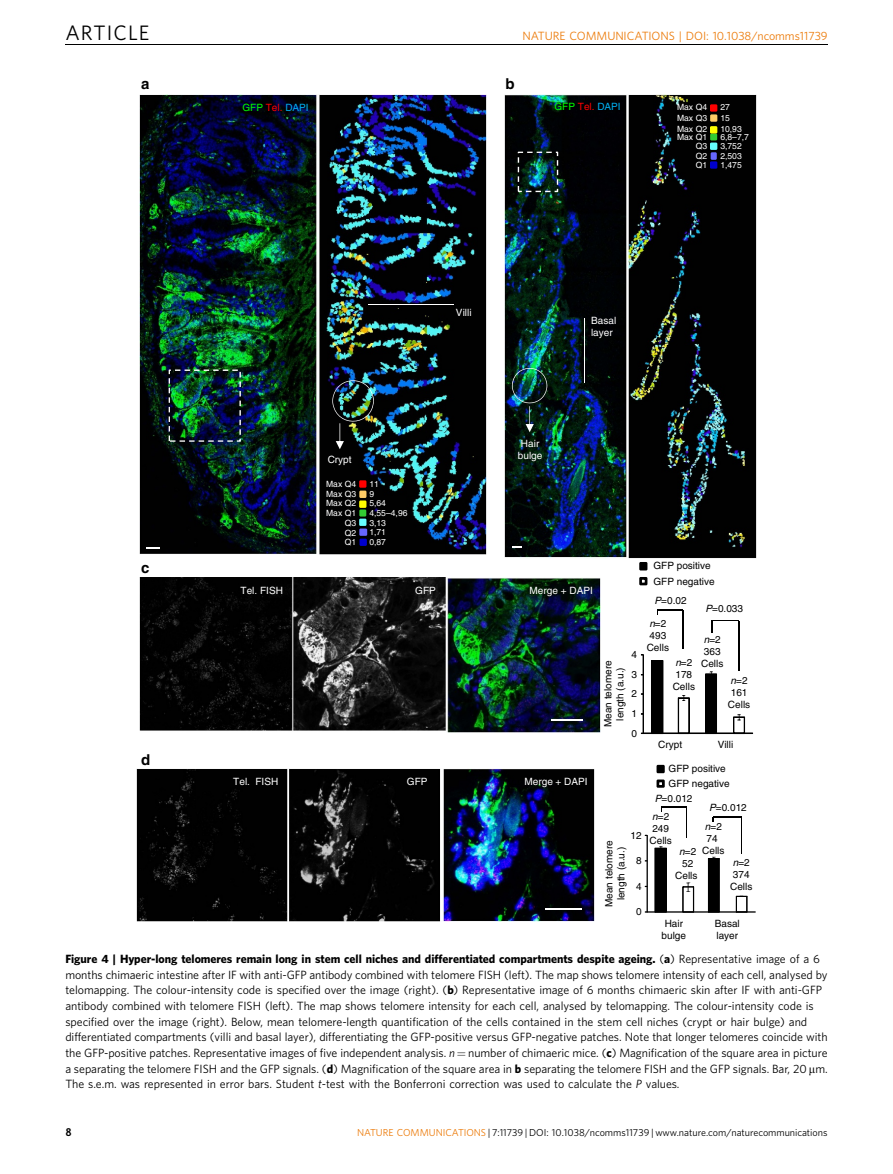
<style>
.page{position:relative;width:893px;height:1174px;background:#fff}
.page>*{position:absolute;margin:0;border:0;box-sizing:border-box;transform-origin:0 0}
.t1{font:20.85px "Adv O Tea 1 a 7398";letter-spacing:.055em;color:#000}
.t2{font:700 15px "Helvetica";color:#000}
.t3{font:12px/15.8px "Adv O Tea 1 a 7398";color:#000}
.t4{font:12px "Adv O Tcb 88 df 00";color:#000}
.t5{font:12px "Adv O Tea 1 a 7398";color:#ec7b0a}
.t6{font:10.8px "Adv T Tda 6 f 6 cb 8.B";color:#000}
.t7{font:10.05px/12px "Helvetica";color:#000}
.t8{font:10.05px "Adv O Tea 1 a 7398";color:#000}
.t9{font:10.05px/12px "Helvetica";color:#fff;text-align:center}
.t10{font:10.05px "Helvetica";color:#f00}
.t11{font:8.55px "Helvetica";color:#fff}
.s1{color:#0f0}
.s2{color:#00b0f0}
.s3{font-style:italic}
.s4{font-family:"Adv O Tea 1 a 7398"}
.s5{font-family:"Adv O Tcb 88 df 00"}
.s6{font-family:"Adv OT9 bd 21 c 25.I"}
.s7{font-family:"Adv P4 C4 E74"}
.s8{font-family:"Adv Pi 1"}
.s9{color:#ec7b0a}
</style>
<div class="page">
<img style="left:505px;top:94px;width:251px;height:464px">
<img style="left:140px;top:95px;width:347px;height:459px">
<img style="left:139px;top:577px;width:462px;height:155px">
<img style="left:137px;top:769px;width:457px;height:152px">
<img style="left:512px;top:363px;width:35px;height:69px">
<hr style="left:584px;top:318px;width:1px;height:65px;background:#fff">
<img style="left:518px;top:152px;width:40px;height:40px">
<svg style="left:512px;top:546px;width:10px;height:2px"></svg>
<img style="left:332px;top:374px;width:42px;height:75px">
<hr style="left:368px;top:304px;width:86px;height:1px;background:#fff">
<svg style="left:359px;top:480px;width:8px;height:66px"></svg>
<svg style="left:710px;top:104px;width:7px;height:65px"></svg>
<svg style="left:146px;top:547px;width:14px;height:1px"></svg>
<svg style="left:645px;top:834px;width:111px;height:78px"></svg>
<hr style="left:686px;top:807px;width:1px;height:31px;background:#000">
<svg style="left:661px;top:806px;width:25px;height:5px"></svg>
<hr style="left:741px;top:816px;width:1px;height:38px;background:#000">
<svg style="left:713px;top:816px;width:28px;height:6px"></svg>
<svg style="left:656px;top:765px;width:9px;height:8px"></svg>
<svg style="left:656px;top:779px;width:9px;height:8px"></svg>
<hr style="left:545px;top:908px;width:36px;height:2px;background:#fff">
<img style="left:169px;top:369px;width:72px;height:73px">
<svg style="left:639px;top:562px;width:8px;height:8px"></svg>
<svg style="left:639px;top:577px;width:8px;height:8px"></svg>
<svg style="left:641px;top:654px;width:112px;height:80px"></svg>
<hr style="left:683px;top:610px;width:1px;height:38px;background:#000">
<svg style="left:657px;top:610px;width:26px;height:5px"></svg>
<hr style="left:738px;top:621px;width:1px;height:49px;background:#000">
<svg style="left:711px;top:620px;width:28px;height:12px"></svg>
<hr style="left:551px;top:719px;width:31px;height:1px;background:#fff">
<hr style="left:65px;top:44px;width:763px;height:1px;background:#000">
<h1 class="t1" style="left:65px;top:25px;width:85px">ARTICLE</h1>
<p class="t5" style="left:522px;top:32px;width:307px">NATURE COMMUNICATIONS | DOI: 10.1038/ncomms11739</p>
<p class="t2" style="left:141px;top:78px;width:10px">a</p>
<p class="t2" style="left:506px;top:78px;width:11px">b</p>
<p class="t10" style="left:242px;top:104px;width:68px"><span class="s1">GFP</span> Tel. <span class="s2">DAPI</span></p>
<p class="t10" style="left:554px;top:103px;width:68px"><span class="s1">GFP</span> Tel. <span class="s2">DAPI</span></p>
<p class="t11" style="left:677px;top:104px;width:32px">Max Q4</p>
<p class="t11" style="left:720px;top:104px;width:11px">27</p>
<p class="t11" style="left:677px;top:115px;width:32px">Max Q3</p>
<p class="t11" style="left:720px;top:115px;width:11px">15</p>
<p class="t11" style="left:677px;top:126px;width:32px">Max Q2</p>
<p class="t11" style="left:720px;top:126px;width:23px">10,93</p>
<p class="t11" style="left:677px;top:134px;width:32px">Max Q1</p>
<p class="t11" style="left:720px;top:134px;width:30px">6,8–7,7</p>
<p class="t11" style="left:696px;top:143px;width:13px">Q3</p>
<p class="t11" style="left:720px;top:143px;width:23px">3,752</p>
<p class="t2" style="left:141px;top:562px;width:10px">c</p>
<p class="t2" style="left:141px;top:753px;width:11px">d</p>
<p class="t11" style="left:696px;top:153px;width:13px">Q2</p>
<p class="t11" style="left:720px;top:152px;width:23px">2,503</p>
<p class="t11" style="left:696px;top:162px;width:13px">Q1</p>
<p class="t11" style="left:720px;top:161px;width:23px">1,475</p>
<p class="t9" style="left:456px;top:307px;width:17px">Villi</p>
<p class="t9" style="left:591px;top:315px;width:27px;text-align:left">Basal layer</p>
<p class="t9" style="left:328px;top:454px;width:25px">Crypt</p>
<p class="t11" style="left:326px;top:481px;width:32px">Max Q4</p>
<p class="t11" style="left:369px;top:481px;width:11px">11</p>
<p class="t11" style="left:326px;top:490px;width:32px">Max Q3</p>
<p class="t11" style="left:369px;top:490px;width:6px">9</p>
<p class="t11" style="left:326px;top:500px;width:32px">Max Q2</p>
<p class="t11" style="left:369px;top:500px;width:18px">5,64</p>
<p class="t11" style="left:326px;top:510px;width:32px">Max Q1</p>
<p class="t11" style="left:369px;top:510px;width:40px">4,55–4,96</p>
<p class="t11" style="left:345px;top:520px;width:13px">Q3</p>
<p class="t11" style="left:369px;top:519px;width:18px">3,13</p>
<p class="t11" style="left:345px;top:529px;width:13px">Q2</p>
<p class="t11" style="left:369px;top:529px;width:18px">1,71</p>
<p class="t11" style="left:345px;top:539px;width:13px">Q1</p>
<p class="t11" style="left:369px;top:539px;width:18px">0,87</p>
<p class="t9" style="left:518px;top:438px;width:26px">Hair bulge</p>
<p class="t9" style="left:241px;top:585px;width:44px">Tel. FISH</p>
<p class="t9" style="left:415px;top:585px;width:22px">GFP</p>
<p class="t9" style="left:530px;top:585px;width:65px">Merge + DAPI</p>
<p class="t7" style="left:631px;top:649px;width:7px">4</p>
<p class="t7" style="left:603px;top:727px;width:68px;text-align:center;rotate:-90deg">Mean telomere length (a.u.)</p>
<p class="t7" style="left:631px;top:669px;width:7px">3</p>
<p class="t7" style="left:631px;top:689px;width:7px">2</p>
<p class="t7" style="left:631px;top:708px;width:7px">1</p>
<p class="t7" style="left:631px;top:728px;width:7px">0</p>
<p class="t7" style="left:653px;top:559px;width:63px;line-height:15.3px">GFP positive<br>GFP negative</p>
<p class="t7" style="left:655px;top:595px;width:34px"><span class="s3">P</span>=0.02</p>
<p class="t7" style="left:705px;top:603px;width:39px"><span class="s3">P</span>=0.033</p>
<p class="t7" style="left:647px;top:618px;width:24px"><span class="s3">n</span>=2<br>493<br>Cells</p>
<p class="t7" style="left:675px;top:634px;width:50px;text-align:right"><span class="s3">n</span>=2<br>363<br><span class="s3">n</span>=2 Cells</p>
<p class="t7" style="left:673px;top:669px;width:24px">178<br>Cells</p>
<p class="t7" style="left:728px;top:675px;width:24px"><span class="s3">n</span>=2<br>161<br>Cells</p>
<p class="t7" style="left:658px;top:739px;width:25px">Crypt</p>
<p class="t7" style="left:718px;top:739px;width:17px">Villi</p>
<p class="t7" style="left:668px;top:763px;width:59px">GFP positive</p>
<p class="t9" style="left:233px;top:776px;width:46px">Tel. FISH</p>
<p class="t9" style="left:407px;top:776px;width:22px">GFP</p>
<p class="t9" style="left:525px;top:776px;width:64px">Merge + DAPI</p>
<p class="t7" style="left:668px;top:778px;width:63px">GFP negative</p>
<p class="t7" style="left:631px;top:830px;width:13px">12</p>
<p class="t7" style="left:604px;top:907px;width:68px;text-align:center;rotate:-90deg">Mean telomere length (a.u.)</p>
<p class="t7" style="left:636px;top:855px;width:7px">8</p>
<p class="t7" style="left:636px;top:881px;width:7px">4</p>
<p class="t7" style="left:636px;top:906px;width:7px">0</p>
<p class="t7" style="left:655px;top:793px;width:39px"><span class="s3">P</span>=0.012</p>
<p class="t7" style="left:709px;top:802px;width:39px"><span class="s3">P</span>=0.012</p>
<p class="t7" style="left:649px;top:811px;width:24px"><span class="s3">n</span>=2<br>249<br>Cells</p>
<p class="t7" style="left:702px;top:821px;width:24px;text-align:center"><span class="s3">n</span>=2<br>74<br>Cells</p>
<p class="t7" style="left:675px;top:846px;width:24px;text-align:center"><span class="s3">n</span>=2<br>52<br>Cells</p>
<p class="t7" style="left:730px;top:857px;width:24px"><span class="s3">n</span>=2<br>374<br>Cells</p>
<p class="t7" style="left:662px;top:918px;width:26px;text-align:center">Hair bulge</p>
<p class="t7" style="left:715px;top:918px;width:27px">Basal layer</p>
<p class="t4" style="left:65px;top:954px;width:756px">Figure 4 | Hyper-long telomeres remain long in stem cell niches and differentiated compartments despite ageing. <span class="s4">(</span>a<span class="s4">) Representative image of a 6</span></p>
<p class="t3" style="left:65px;top:967px;width:764px">months chimaeric intestine after IF with anti-GFP antibody combined with telomere FISH (left). The map shows telomere intensity of each cell, analysed by telomapping. The colour-intensity code is specified over the image (right). (<span class="s5">b</span>) Representative image of 6 months chimaeric skin after IF with anti-GFP antibody combined with telomere FISH (left). The map shows telomere intensity for each cell, analysed by telomapping. The colour-intensity code is specified over the image (right). Below, mean telomere-length quantification of the cells contained in the stem cell niches (crypt or hair bulge) and differentiated compartments (villi and basal layer), differentiating the GFP-positive versus GFP-negative patches. Note that longer telomeres coincide with the GFP-positive patches. Representative images of five independent analysis. <span class="s6">n</span> <span class="s7">¼</span> number of chimaeric mice. (<span class="s5">c</span>) Magnification of the square area in picture a separating the telomere FISH and the GFP signals. (<span class="s5">d</span>) Magnification of the square area in <span class="s5">b</span> separating the telomere FISH and the GFP signals. Bar, 20 <span class="s8">m</span>m.<br>The s.e.m. was represented in error bars. Student <span class="s6">t</span>-test with the Bonferroni correction was used to calculate the <span class="s6">P</span> values.</p>
<p class="t6" style="left:65px;top:1128px;width:8px">8</p>
<p class="t8" style="left:357px;top:1128px;width:472px"><span class="s9">NATURE COMMUNICATIONS</span> | 7:11739 | DOI: 10.1038/ncomms11739 | www.nature.com/naturecommunications</p>
</div>
